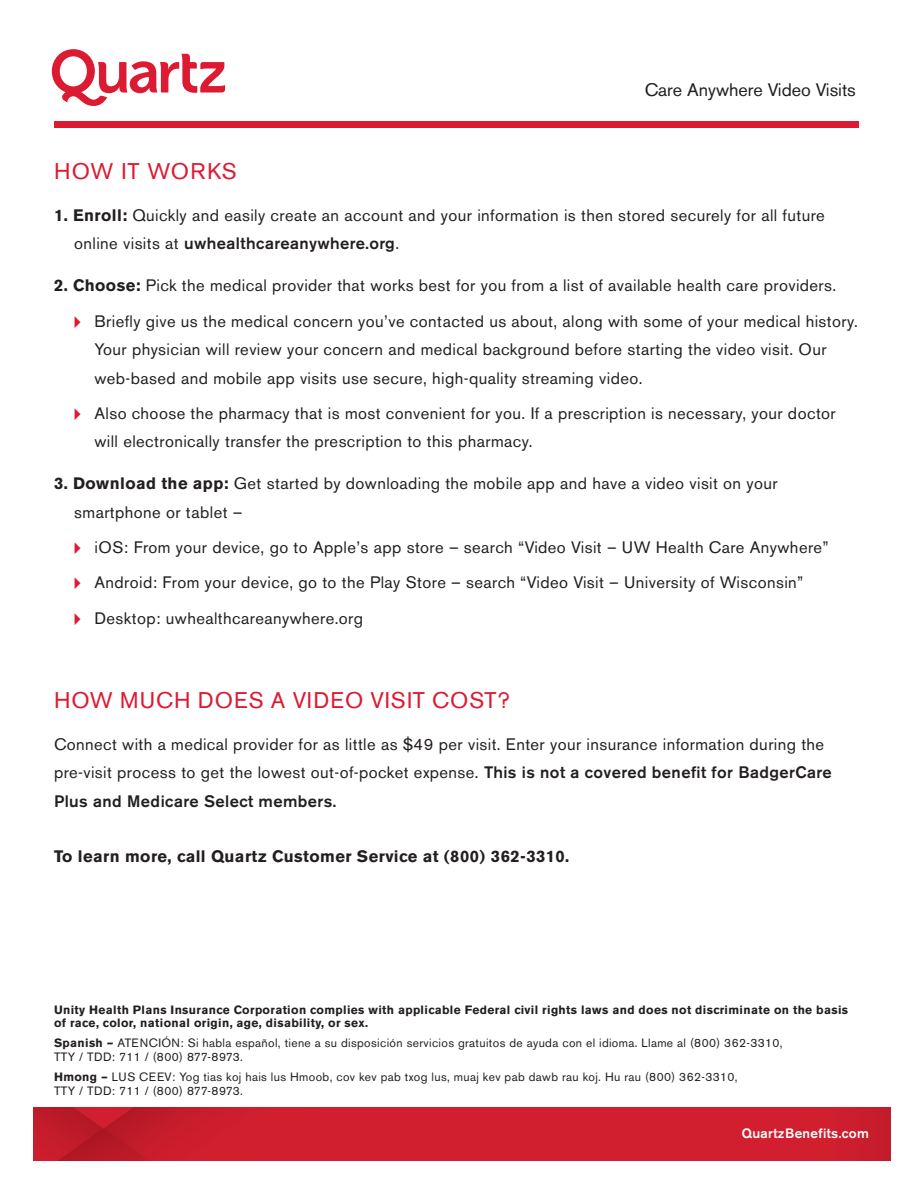
<style>
.page{position:relative;width:918px;height:1188px;background:#fff}
.page>*{position:absolute;margin:0;border:0;box-sizing:border-box;transform-origin:0 0}
.Body_Paragraph{font:22.5px "Akzidenz Grotesk BE";letter-spacing:.045em;color:#dc1a32}
.t1{font:18px "Akzidenz Grotesk BE";color:#231f20}
.Body_Paragraph-2{font:16.5px/28.5px "Akzidenz Grotesk BE";letter-spacing:.025em;color:#231f20}
.Body_Paragraph-3{font:700 16.5px "Akzidenz Grotesk BE";letter-spacing:.025em;color:#231f20}
.Body_Paragraph-4{font:500 13.5px "Akzidenz Grotesk BE";letter-spacing:.025em;color:#fff}
.Body_Paragraph-5{font:12px/13.5px "Akzidenz Grotesk BE";letter-spacing:.03em;color:#231f20}
.Body_Paragraph-6{font:700 12px/13.5px "Akzidenz Grotesk BE";letter-spacing:.03em;color:#231f20}
.s1{font-weight:700}
.s2{font-weight:500}
.s3{font-family:"European Pi Three";font-size:13.5px;color:#dc1a32}
</style>
<div class="page">
<img style="left:33px;top:1107px;width:858px;height:54px">
<svg style="left:52px;top:49px;width:173px;height:57px"></svg>
<div style="left:54px;top:122px;width:805px;height:6px;background:#dc1a32"></div>
<p class="t1" style="left:645px;top:79px;width:213px">Care Anywhere Video Visits</p>
<p class="Body_Paragraph" style="left:54px;top:158px;width:184px">HOW IT WORKS</p>
<p class="Body_Paragraph-2" style="left:74px;top:201px;width:752px;text-indent:-20px"><span class="s1">1. Enroll:</span> Quickly and easily create an account and your information is then stored securely for all future online visits at <span class="s2">uwhealthcareanywhere.org</span>.</p>
<p class="Body_Paragraph-2" style="left:54px;top:271px;width:784px"><span class="s1">2. Choose:</span> Pick the medical provider that works best for you from a list of available health care providers.</p>
<p class="Body_Paragraph-2" style="left:94px;top:307px;width:765px;text-indent:-20px"><span class="s3">A</span> Briefly give us the medical concern you’ve contacted us about, along with some of your medical history.<br>Your physician will review your concern and medical background before starting the video visit. Our web-based and mobile app visits use secure, high-quality streaming video.</p>
<p class="Body_Paragraph-2" style="left:94px;top:399px;width:743px;text-indent:-20px"><span class="s3">A</span> Also choose the pharmacy that is most convenient for you. If a prescription is necessary, your doctor will electronically transfer the prescription to this pharmacy.</p>
<p class="Body_Paragraph-2" style="left:74px;top:469px;width:705px;text-indent:-20px"><span class="s1">3. Download the app:</span> Get started by downloading the mobile app and have a video visit on your smartphone or tablet –</p>
<p class="Body_Paragraph-2" style="left:74px;top:533px;width:756px"><span class="s3">A</span> iOS: From your device, go to Apple’s app store – search “Video Visit – UW Health Care Anywhere”</p>
<p class="Body_Paragraph-2" style="left:74px;top:568px;width:731px"><span class="s3">A</span> Android: From your device, go to the Play Store – search “Video Visit – University of Wisconsin”</p>
<p class="Body_Paragraph-2" style="left:74px;top:604px;width:290px"><span class="s3">A</span> Desktop: uwhealthcareanywhere.org</p>
<p class="Body_Paragraph" style="left:54px;top:686px;width:457px">HOW MUCH DOES A VIDEO VISIT COST?</p>
<p class="Body_Paragraph-2" style="left:54px;top:730px;width:779px">Connect with a medical provider for as little as $49 per visit. Enter your insurance information during the pre-visit process to get the lowest out-of-pocket expense. <span class="s2">This is not a covered benefit for BadgerCare<br>Plus and Medicare Select members.</span></p>
<p class="Body_Paragraph-3" style="left:54px;top:847px;width:517px">To learn more, call Quartz Customer Service at (800) 362-3310.</p>
<p class="Body_Paragraph-6" style="left:54px;top:1003px;width:796px">Unity Health Plans Insurance Corporation complies with applicable Federal civil rights laws and does not discriminate on the basis of race, color, national origin, age, disability, or sex.</p>
<p class="Body_Paragraph-5" style="left:54px;top:1036px;width:730px"><span class="s1">Spanish –</span> ATENCIÓN: Si habla español, tiene a su disposición servicios gratuitos de ayuda con el idioma. Llame al (800) 362-3310,<br>TTY / TDD: 711 / (800) 877-8973.</p>
<p class="Body_Paragraph-5" style="left:54px;top:1070px;width:685px"><span class="s1">Hmong –</span> LUS CEEV: Yog tias koj hais lus Hmoob, cov kev pab txog lus, muaj kev pab dawb rau koj. Hu rau (800) 362-3310,<br>TTY / TDD: 711 / (800) 877-8973.</p>
<p class="Body_Paragraph-4" style="left:742px;top:1125px;width:129px">QuartzBenefits.com</p>
</div>
